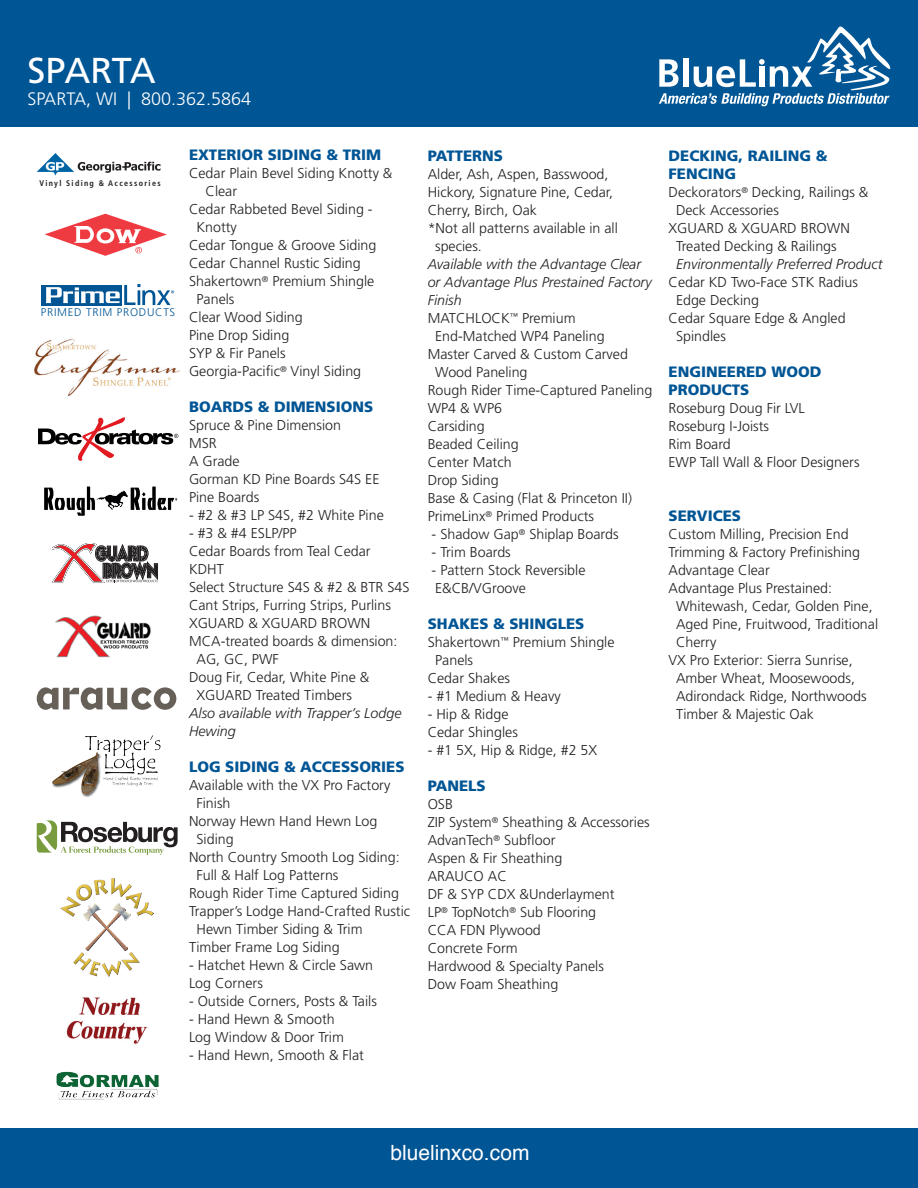
<style>
.page{position:relative;width:918px;height:1188px;background:#fff}
.page>*{position:absolute;margin:0;border:0;box-sizing:border-box;transform-origin:0 0}
.t1{font:36px "Frutiger LT Std";letter-spacing:-.02em;color:#fff}
.t2{font:21px "Helvetica";color:#fff}
.t3{font:300 18px "Frutiger LT Std";color:#fff}
.t4{font:900 15px/18px "Frutiger LT Std";color:#005595}
.t5{font:300 14.25px/18px "Frutiger LT Std";color:#231f20}
.t6{font:italic 300 14.25px/18px "Frutiger LT Std";color:#231f20}
.t7{font:300 11.1px "Frutiger LT Std";letter-spacing:.065em;color:#005595}
.t8{font:700 condensed 8.1px "Frutiger LT Std";letter-spacing:.16em;color:#231f20}
</style>
<div class="page">
<div style="left:0;top:0;width:918px;height:127px;background:#005595"></div>
<div style="left:0;top:1128px;width:918px;height:60px;background:#005595"></div>
<svg style="left:659px;top:27px;width:231px;height:79px"></svg>
<svg style="left:37px;top:153px;width:124px;height:23px"></svg>
<svg style="left:45px;top:214px;width:122px;height:42px"></svg>
<div style="left:41px;top:285px;width:81px;height:20px;background:#005595"></div>
<svg style="left:46px;top:284px;width:128px;height:21px"></svg>
<img style="left:35px;top:339px;width:144px;height:56px">
<svg style="left:37px;top:687px;width:139px;height:23px"></svg>
<svg style="left:38px;top:417px;width:140px;height:44px"></svg>
<img style="left:55px;top:615px;width:96px;height:43px">
<svg style="left:50px;top:543px;width:108px;height:40px"></svg>
<img style="left:44px;top:486px;width:134px;height:30px">
<img style="left:66px;top:997px;width:82px;height:47px">
<img style="left:60px;top:878px;width:94px;height:99px">
<img style="left:85px;top:921px;width:2px;height:30px">
<img style="left:87px;top:921px;width:40px;height:30px">
<img style="left:82px;top:903px;width:48px;height:18px">
<svg style="left:37px;top:820px;width:141px;height:35px"></svg>
<img style="left:56px;top:1071px;width:103px;height:29px">
<img style="left:52px;top:735px;width:109px;height:62px">
<h1 class="t1" style="left:28px;top:49px;width:130px">SPARTA</h1>
<p class="t3" style="left:28px;top:88px;width:225px">SPARTA, WI | 800.362.5864</p>
<p class="t8" style="left:39px;top:178px;width:123px">Vinyl Siding &amp; Accessories</p>
<p class="t7" style="left:41px;top:306px;width:136px">PRIMED TRIM PRODUCTS</p>
<p class="t4" style="left:189px;top:146px;width:194px">EXTERIOR SIDING &amp; TRIM</p>
<p class="t5" style="left:189px;top:165px;width:205px">Cedar Plain Bevel Siding Knotty &amp;</p>
<p class="t5" style="left:206px;top:183px;width:33px">Clear</p>
<p class="t5" style="left:189px;top:201px;width:185px">Cedar Rabbeted Bevel Siding -</p>
<p class="t5" style="left:196px;top:219px;width:42px">Knotty</p>
<p class="t5" style="left:189px;top:237px;width:189px">Cedar Tongue &amp; Groove Siding</p>
<p class="t5" style="left:189px;top:255px;width:173px">Cedar Channel Rustic Siding</p>
<p class="t5" style="left:189px;top:273px;width:187px">Shakertown<sup>®</sup> Premium Shingle</p>
<p class="t5" style="left:197px;top:291px;width:40px">Panels</p>
<p class="t5" style="left:189px;top:309px;width:115px">Clear Wood Siding</p>
<p class="t5" style="left:189px;top:327px;width:102px">Pine Drop Siding</p>
<p class="t5" style="left:189px;top:345px;width:98px">SYP &amp; Fir Panels</p>
<p class="t5" style="left:189px;top:363px;width:174px">Georgia-Pacific<sup>®</sup> Vinyl Siding</p>
<p class="t4" style="left:189px;top:398px;width:186px">BOARDS &amp; DIMENSIONS</p>
<p class="t5" style="left:189px;top:417px;width:192px">Spruce &amp; Pine Dimension<br>MSR<br>A Grade<br>Gorman KD Pine Boards S4S EE<br>Pine Boards</p>
<p class="t5" style="left:189px;top:507px;width:196px">- #2 &amp; #3 LP S4S, #2 White Pine</p>
<p class="t5" style="left:189px;top:525px;width:109px">- #3 &amp; #4 ESLP/PP</p>
<p class="t5" style="left:189px;top:543px;width:183px">Cedar Boards from Teal Cedar</p>
<p class="t5" style="left:189px;top:561px;width:36px">KDHT</p>
<p class="t5" style="left:189px;top:579px;width:222px">Select Structure S4S &amp; #2 &amp; BTR S4S</p>
<p class="t5" style="left:189px;top:597px;width:203px">Cant Strips, Furring Strips, Purlins</p>
<p class="t5" style="left:189px;top:615px;width:183px">XGUARD &amp; XGUARD BROWN</p>
<p class="t5" style="left:189px;top:633px;width:210px">MCA-treated boards &amp; dimension:</p>
<p class="t5" style="left:196px;top:651px;width:84px">AG, GC, PWF</p>
<p class="t5" style="left:189px;top:669px;width:182px">Doug Fir, Cedar, White Pine &amp;</p>
<p class="t5" style="left:196px;top:687px;width:157px">XGUARD Treated Timbers</p>
<p class="t6" style="left:189px;top:705px;width:214px">Also available with Trapper’s Lodge<br>Hewing</p>
<p class="t4" style="left:189px;top:758px;width:217px">LOG SIDING &amp; ACCESSORIES</p>
<p class="t5" style="left:189px;top:777px;width:203px">Available with the VX Pro Factory</p>
<p class="t5" style="left:196px;top:795px;width:36px">Finish</p>
<p class="t5" style="left:189px;top:813px;width:190px">Norway Hewn Hand Hewn Log</p>
<p class="t5" style="left:196px;top:831px;width:39px">Siding</p>
<p class="t5" style="left:189px;top:849px;width:212px">North Country Smooth Log Siding:</p>
<p class="t5" style="left:196px;top:867px;width:143px">Full &amp; Half Log Patterns</p>
<p class="t5" style="left:189px;top:885px;width:211px">Rough Rider Time Captured Siding</p>
<p class="t5" style="left:189px;top:903px;width:223px">Trapper’s Lodge Hand-Crafted Rustic</p>
<p class="t5" style="left:196px;top:921px;width:168px">Hewn Timber Siding &amp; Trim</p>
<p class="t5" style="left:189px;top:939px;width:152px">Timber Frame Log Siding</p>
<p class="t5" style="left:189px;top:957px;width:186px">- Hatchet Hewn &amp; Circle Sawn<br>Log Corners</p>
<p class="t5" style="left:189px;top:993px;width:189px">- Outside Corners, Posts &amp; Tails</p>
<p class="t5" style="left:189px;top:1011px;width:157px">- Hand Hewn &amp; Smooth<br>Log Window &amp; Door Trim</p>
<p class="t5" style="left:189px;top:1047px;width:177px">- Hand Hewn, Smooth &amp; Flat</p>
<p class="t4" style="left:428px;top:147px;width:77px">PATTERNS</p>
<p class="t5" style="left:428px;top:166px;width:182px">Alder, Ash, Aspen, Basswood,</p>
<p class="t5" style="left:428px;top:184px;width:187px">Hickory, Signature Pine, Cedar,</p>
<p class="t5" style="left:428px;top:202px;width:111px">Cherry, Birch, Oak</p>
<p class="t5" style="left:428px;top:220px;width:192px">*Not all patterns available in all</p>
<p class="t5" style="left:435px;top:238px;width:48px">species.</p>
<p class="t6" style="left:428px;top:256px;width:215px">Available with the Advantage Clear</p>
<p class="t6" style="left:428px;top:274px;width:226px">or Advantage Plus Prestained Factory</p>
<p class="t6" style="left:428px;top:292px;width:36px">Finish</p>
<p class="t5" style="left:428px;top:310px;width:149px">MATCHLOCK<sup>™</sup> Premium</p>
<p class="t5" style="left:435px;top:328px;width:171px">End-Matched WP4 Paneling</p>
<p class="t5" style="left:428px;top:346px;width:202px">Master Carved &amp; Custom Carved</p>
<p class="t5" style="left:435px;top:364px;width:94px">Wood Paneling</p>
<p class="t5" style="left:428px;top:382px;width:226px">Rough Rider Time-Captured Paneling</p>
<p class="t5" style="left:428px;top:400px;width:76px">WP4 &amp; WP6</p>
<p class="t5" style="left:428px;top:418px;width:59px">Carsiding</p>
<p class="t5" style="left:428px;top:436px;width:93px">Beaded Ceiling</p>
<p class="t5" style="left:428px;top:454px;width:85px">Center Match</p>
<p class="t5" style="left:428px;top:472px;width:73px">Drop Siding</p>
<p class="t5" style="left:428px;top:490px;width:206px">Base &amp; Casing (Flat &amp; Princeton II)</p>
<p class="t5" style="left:428px;top:508px;width:168px">PrimeLinx<sup>®</sup> Primed Products</p>
<p class="t5" style="left:432px;top:526px;width:188px">- Shadow Gap<sup>®</sup> Shiplap Boards</p>
<p class="t5" style="left:432px;top:544px;width:81px">- Trim Boards</p>
<p class="t5" style="left:432px;top:562px;width:155px">- Pattern Stock Reversible<br>E&amp;CB/VGroove</p>
<p class="t4" style="left:428px;top:615px;width:158px">SHAKES &amp; SHINGLES</p>
<p class="t5" style="left:428px;top:634px;width:188px">Shakertown<sup>™</sup> Premium Shingle</p>
<p class="t5" style="left:435px;top:652px;width:40px">Panels</p>
<p class="t5" style="left:428px;top:670px;width:84px">Cedar Shakes</p>
<p class="t5" style="left:428px;top:688px;width:135px">- #1 Medium &amp; Heavy</p>
<p class="t5" style="left:428px;top:706px;width:92px">- Hip &amp; Ridge<br>Cedar Shingles</p>
<p class="t5" style="left:428px;top:742px;width:171px">- #1 5X, Hip &amp; Ridge, #2 5X</p>
<p class="t4" style="left:428px;top:777px;width:60px">PANELS</p>
<p class="t5" style="left:428px;top:796px;width:223px">OSB<br>ZIP System<sup>®</sup> Sheathing &amp; Accessories<br>AdvanTech<sup>®</sup> Subfloor<br>Aspen &amp; Fir Sheathing<br>ARAUCO AC<br>DF &amp; SYP CDX &amp;Underlayment<br>LP<sup>®</sup> TopNotch<sup>®</sup> Sub Flooring<br>CCA FDN Plywood<br>Concrete Form<br>Hardwood &amp; Specialty Panels<br>Dow Foam Sheathing</p>
<p class="t4" style="left:669px;top:147px;width:160px">DECKING, RAILING &amp;<br>FENCING</p>
<p class="t5" style="left:669px;top:184px;width:201px">Deckorators<sup>®</sup> Decking, Railings &amp;</p>
<p class="t5" style="left:676px;top:202px;width:104px">Deck Accessories</p>
<p class="t5" style="left:669px;top:220px;width:183px">XGUARD &amp; XGUARD BROWN</p>
<p class="t5" style="left:676px;top:238px;width:162px">Treated Decking &amp; Railings</p>
<p class="t6" style="left:676px;top:256px;width:208px">Environmentally Preferred Product</p>
<p class="t5" style="left:669px;top:274px;width:191px">Cedar KD Two-Face STK Radius</p>
<p class="t5" style="left:676px;top:292px;width:85px">Edge Decking</p>
<p class="t5" style="left:669px;top:310px;width:179px">Cedar Square Edge &amp; Angled</p>
<p class="t5" style="left:676px;top:328px;width:51px">Spindles</p>
<p class="t4" style="left:669px;top:363px;width:154px">ENGINEERED WOOD<br>PRODUCTS</p>
<p class="t5" style="left:669px;top:400px;width:193px">Roseburg Doug Fir LVL<br>Roseburg I-Joists<br>Rim Board<br>EWP Tall Wall &amp; Floor Designers</p>
<p class="t4" style="left:669px;top:507px;width:74px">SERVICES</p>
<p class="t5" style="left:669px;top:526px;width:182px">Custom Milling, Precision End</p>
<p class="t5" style="left:669px;top:544px;width:193px">Trimming &amp; Factory Prefinishing</p>
<p class="t5" style="left:669px;top:562px;width:103px">Advantage Clear</p>
<p class="t5" style="left:669px;top:580px;width:165px">Advantage Plus Prestained:</p>
<p class="t5" style="left:676px;top:598px;width:198px">Whitewash, Cedar, Golden Pine,</p>
<p class="t5" style="left:676px;top:616px;width:204px">Aged Pine, Fruitwood, Traditional</p>
<p class="t5" style="left:676px;top:634px;width:42px">Cherry</p>
<p class="t5" style="left:669px;top:652px;width:186px">VX Pro Exterior: Sierra Sunrise,</p>
<p class="t5" style="left:676px;top:670px;width:180px">Amber Wheat, Moosewoods,</p>
<p class="t5" style="left:676px;top:688px;width:192px">Adirondack Ridge, Northwoods</p>
<p class="t5" style="left:676px;top:706px;width:140px">Timber &amp; Majestic Oak</p>
<h2 class="t2" style="left:391px;top:1136px;width:140px">bluelinxco.com</h2>
</div>
